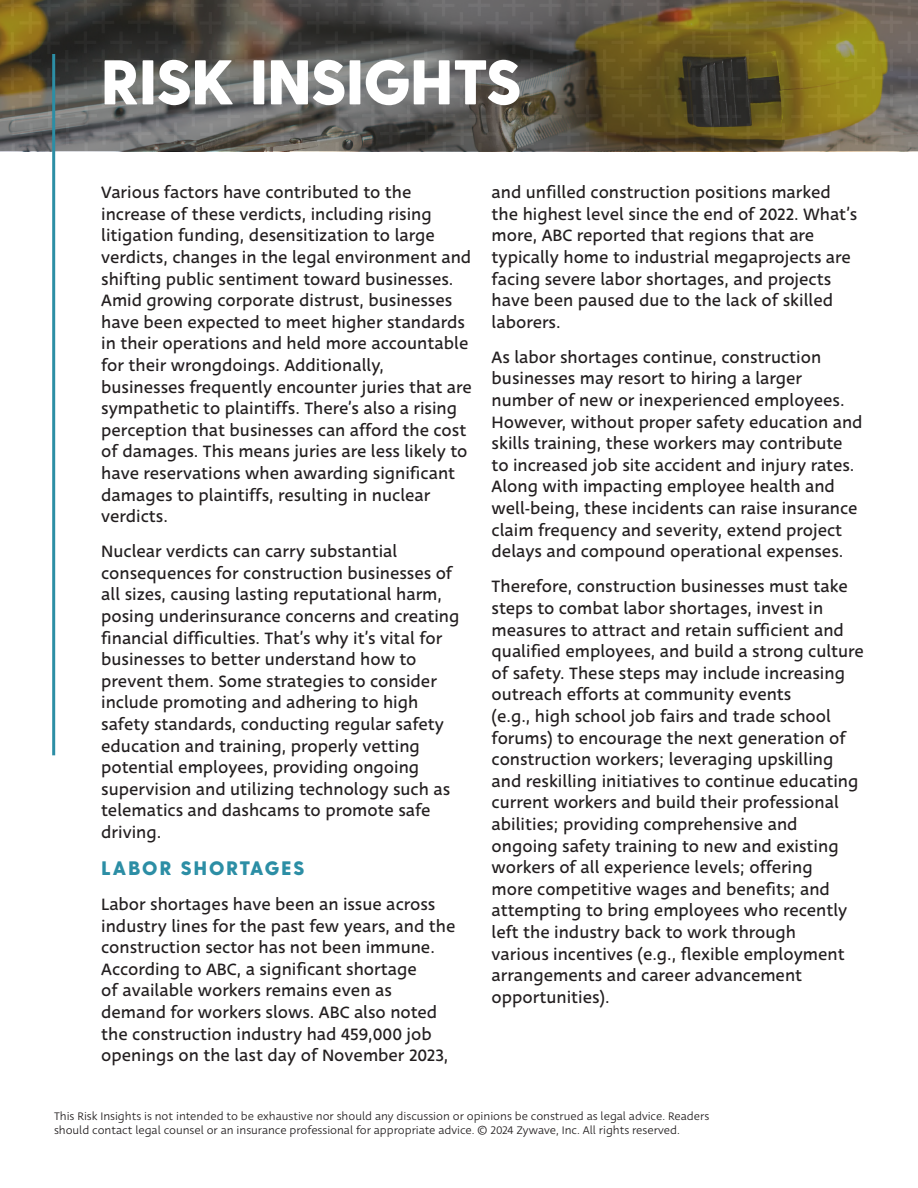
<style>
.page{position:relative;width:918px;height:1188px;background:#fff}
.page>*{position:absolute;margin:0;border:0;box-sizing:border-box;transform-origin:0 0}
.t1{font:800 63px "Greycliff CF";color:#fff}
.t2{font:800 19.5px "Greycliff CF";letter-spacing:.11em;color:#2c8ea5}
.t3{font:18px/21.6px "Deva Ideal";color:#231f20}
.t4{font:12px/14.4px "Deva Ideal";color:#231f20}
</style>
<div class="page">
<svg style="left:2px;top:0;width:916px;height:151px"></svg>
<hr style="left:52px;top:54px;width:3px;height:701px;background:#2c8ea5">
<h1 class="t1" style="left:101px;top:44px;width:422px">RISK INSIGHTS</h1>
<p class="t3" style="left:101px;top:182px;width:372px">Various factors have contributed to the increase of these verdicts, including rising litigation funding, desensitization to large verdicts, changes in the legal environment and shifting public sentiment toward businesses.<br>Amid growing corporate distrust, businesses have been expected to meet higher standards in their operations and held more accountable for their wrongdoings. Additionally, businesses frequently encounter juries that are sympathetic to plaintiffs. There’s also a rising perception that businesses can afford the cost of damages. This means juries are less likely to have reservations when awarding significant damages to plaintiffs, resulting in nuclear verdicts.</p>
<p class="t3" style="left:101px;top:541px;width:360px">Nuclear verdicts can carry substantial consequences for construction businesses of all sizes, causing lasting reputational harm, posing underinsurance concerns and creating financial difficulties. That’s why it’s vital for businesses to better understand how to prevent them. Some strategies to consider include promoting and adhering to high safety standards, conducting regular safety education and training, properly vetting potential employees, providing ongoing supervision and utilizing technology such as telematics and dashcams to promote safe driving.</p>
<h2 class="t2" style="left:101px;top:856px;width:205px">LABOR SHORTAGES</h2>
<p class="t3" style="left:101px;top:894px;width:356px">Labor shortages have been an issue across industry lines for the past few years, and the construction sector has not been immune.<br>According to ABC, a significant shortage<br>of available workers remains even as demand for workers slows. ABC also noted the construction industry had 459,000 job openings on the last day of November 2023,</p>
<p class="t3" style="left:492px;top:182px;width:367px">and unfilled construction positions marked the highest level since the end of 2022. What’s more, ABC reported that regions that are typically home to industrial megaprojects are facing severe labor shortages, and projects have been paused due to the lack of skilled laborers.</p>
<p class="t3" style="left:492px;top:347px;width:372px">As labor shortages continue, construction businesses may resort to hiring a larger number of new or inexperienced employees.<br>However, without proper safety education and skills training, these workers may contribute to increased job site accident and injury rates.<br>Along with impacting employee health and well-being, these incidents can raise insurance claim frequency and severity, extend project delays and compound operational expenses.</p>
<p class="t3" style="left:492px;top:576px;width:374px">Therefore, construction businesses must take steps to combat labor shortages, invest in measures to attract and retain sufficient and qualified employees, and build a strong culture of safety. These steps may include increasing outreach efforts at community events<br>(e.g., high school job fairs and trade school forums) to encourage the next generation of construction workers; leveraging upskilling and reskilling initiatives to continue educating current workers and build their professional abilities; providing comprehensive and ongoing safety training to new and existing workers of all experience levels; offering<br>more competitive wages and benefits; and attempting to bring employees who recently left the industry back to work through<br>various incentives (e.g., flexible employment arrangements and career advancement opportunities).</p>
<p class="t4" style="left:54px;top:1109px;width:657px">This Risk Insights is not intended to be exhaustive nor should any discussion or opinions be construed as legal advice. Readers should contact legal counsel or an insurance professional for appropriate advice. © 2024 Zywave, Inc. All rights reserved.</p>
</div>
